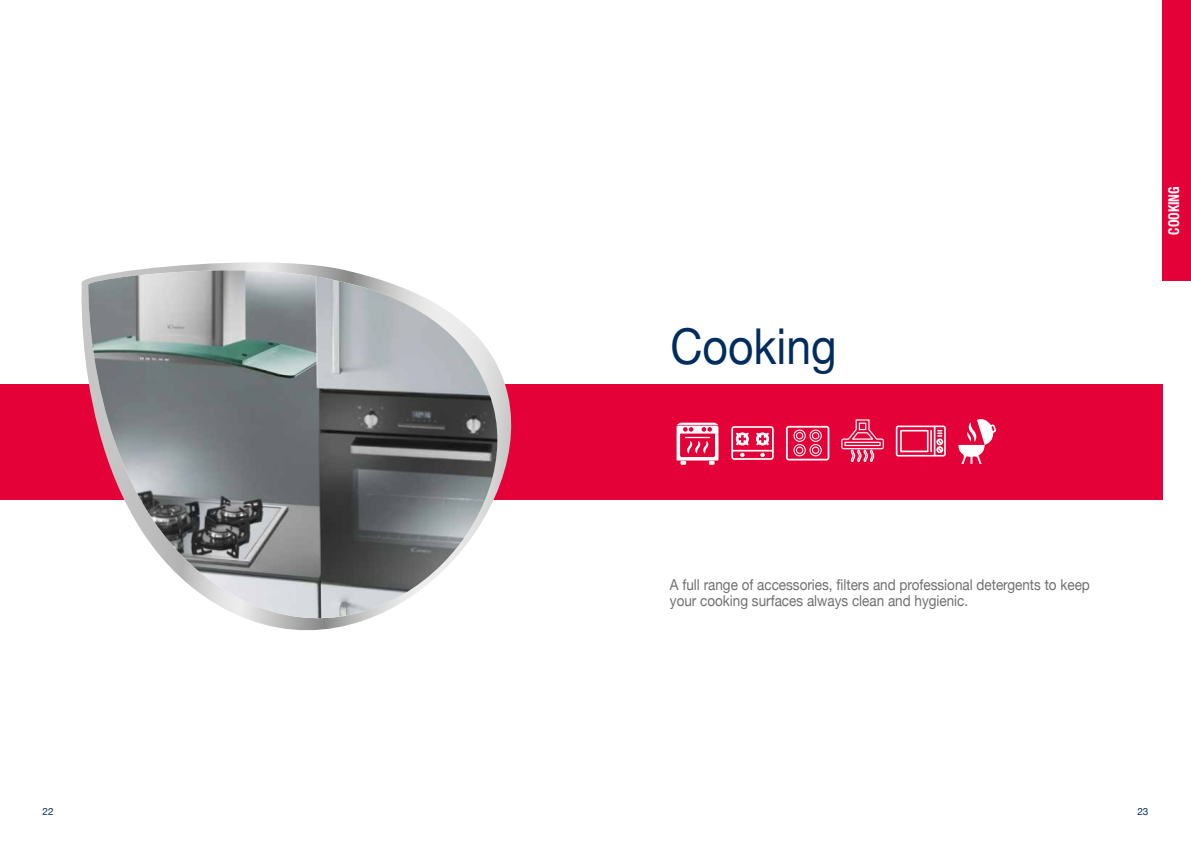
<style>
.page{position:relative;width:1191px;height:842px;background:#fff}
.page>*{position:absolute;margin:0;border:0;box-sizing:border-box;transform-origin:0 0}
.t1{font:49.4px "Helvetica Neue";color:#002c5e;scale:.9 1}
.t2{font:15px/16px "Helvetica Neue";color:#706f6f;scale:.9 1}
.t3{font:700 condensed 15px "Helvetica Neue LT Pro";color:#fff;scale:.9 1}
.t4{font:10px "Helvetica Neue";color:#002c5e}
</style>
<div class="page">
<div style="left:0;top:385px;width:1162px;height:115px;background:#e40138"></div>
<div style="left:1162px;top:0;width:29px;height:281px;background:#e40138"></div>
<svg style="left:137px;top:262px;width:207px;height:8px"></svg>
<img style="left:85px;top:270px;width:441px;height:361px">
<svg style="left:841px;top:419px;width:43px;height:43px"></svg>
<svg style="left:731px;top:426px;width:42px;height:34px"></svg>
<svg style="left:895px;top:426px;width:50px;height:30px"></svg>
<svg style="left:676px;top:423px;width:42px;height:42px"></svg>
<svg style="left:958px;top:419px;width:38px;height:44px"></svg>
<svg style="left:786px;top:426px;width:43px;height:34px"></svg>
<h1 class="t1" style="left:670px;top:317px;width:186px">Cooking</h1>
<p class="t3" style="left:1164px;top:235px;width:55px;rotate:-90deg">COOKING</p>
<p class="t2" style="left:670px;top:576px;width:468px">A full range of accessories, filters and professional detergents to keep your cooking surfaces always clean and hygienic.</p>
<p class="t4" style="left:43px;top:805px;width:13px">22</p>
<p class="t4" style="left:1137px;top:805px;width:13px">23</p>
</div>
